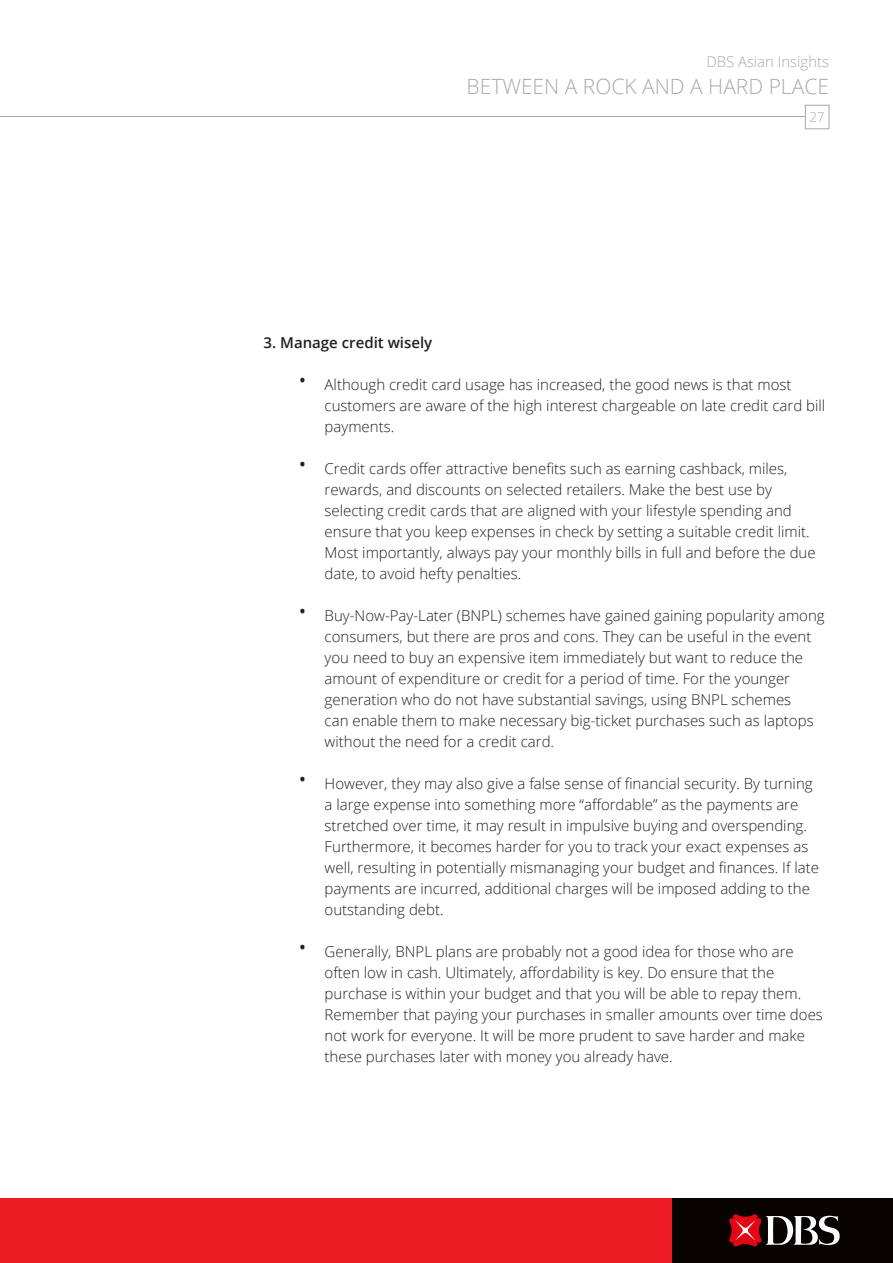
<style>
.page{position:relative;width:893px;height:1263px;background:#fff}
.page>*{position:absolute;margin:0;border:0;box-sizing:border-box;transform-origin:0 0}
.t1{font:300 21px "Open Sans";color:#a8a9ad}
.t2{font:300 15px/21px "Open Sans";color:#231f20}
.BODY2{font:600 15px "Open Sans";color:#231f20}
.t3{font:300 14.85px "Open Sans";color:#a8a9ad}
.t4{font:300 13.5px "Open Sans";color:#a8a9ad}
.s1{font-size:27px}
</style>
<div class="page">
<div style="left:0;top:1198px;width:893px;height:65px;background:#ee1d23"></div>
<div style="left:672px;top:1198px;width:221px;height:65px;background:#080302"></div>
<svg style="left:729px;top:1214px;width:111px;height:33px"></svg>
<hr style="left:0;top:117px;width:808px;height:1px;background:#a8a9ad">
<div style="left:805px;top:105px;width:24px;height:24px;background:#fff;border:1px solid #a8a9ad"></div>
<p class="t3" style="left:706px;top:52px;width:124px">DBS Asian Insights</p>
<p class="t1" style="left:467px;top:72px;width:364px">BETWEEN A ROCK AND A HARD PLACE</p>
<p class="t4" style="left:809px;top:108px;width:17px">27</p>
<p class="BODY2" style="left:264px;top:332px;width:170px">3. Manage credit wisely</p>
<p class="t2" style="left:325px;top:374px;width:502px;text-indent:-27px"><span class="s1">•</span> Although credit card usage has increased, the good news is that most customers are aware of the high interest chargeable on late credit card bill payments.</p>
<p class="t2" style="left:325px;top:458px;width:493px;text-indent:-27px"><span class="s1">•</span> Credit cards offer attractive benefits such as earning cashback, miles, rewards, and discounts on selected retailers. Make the best use by selecting credit cards that are aligned with your lifestyle spending and ensure that you keep expenses in check by setting a suitable credit limit.<br>Most importantly, always pay your monthly bills in full and before the due date, to avoid hefty penalties.</p>
<p class="t2" style="left:325px;top:605px;width:502px;text-indent:-27px"><span class="s1">•</span> Buy-Now-Pay-Later (BNPL) schemes have gained gaining popularity among consumers, but there are pros and cons. They can be useful in the event you need to buy an expensive item immediately but want to reduce the amount of expenditure or credit for a period of time. For the younger generation who do not have substantial savings, using BNPL schemes<br>can enable them to make necessary big-ticket purchases such as laptops without the need for a credit card.</p>
<p class="t2" style="left:325px;top:773px;width:496px;text-indent:-27px"><span class="s1">•</span> However, they may also give a false sense of financial security. By turning a large expense into something more “affordable” as the payments are stretched over time, it may result in impulsive buying and overspending.<br>Furthermore, it becomes harder for you to track your exact expenses as well, resulting in potentially mismanaging your budget and finances. If late payments are incurred, additional charges will be imposed adding to the outstanding debt.</p>
<p class="t2" style="left:325px;top:941px;width:500px;text-indent:-27px"><span class="s1">•</span> Generally, BNPL plans are probably not a good idea for those who are often low in cash. Ultimately, affordability is key. Do ensure that the purchase is within your budget and that you will be able to repay them.<br>Remember that paying your purchases in smaller amounts over time does not work for everyone. It will be more prudent to save harder and make these purchases later with money you already have.</p>
</div>
